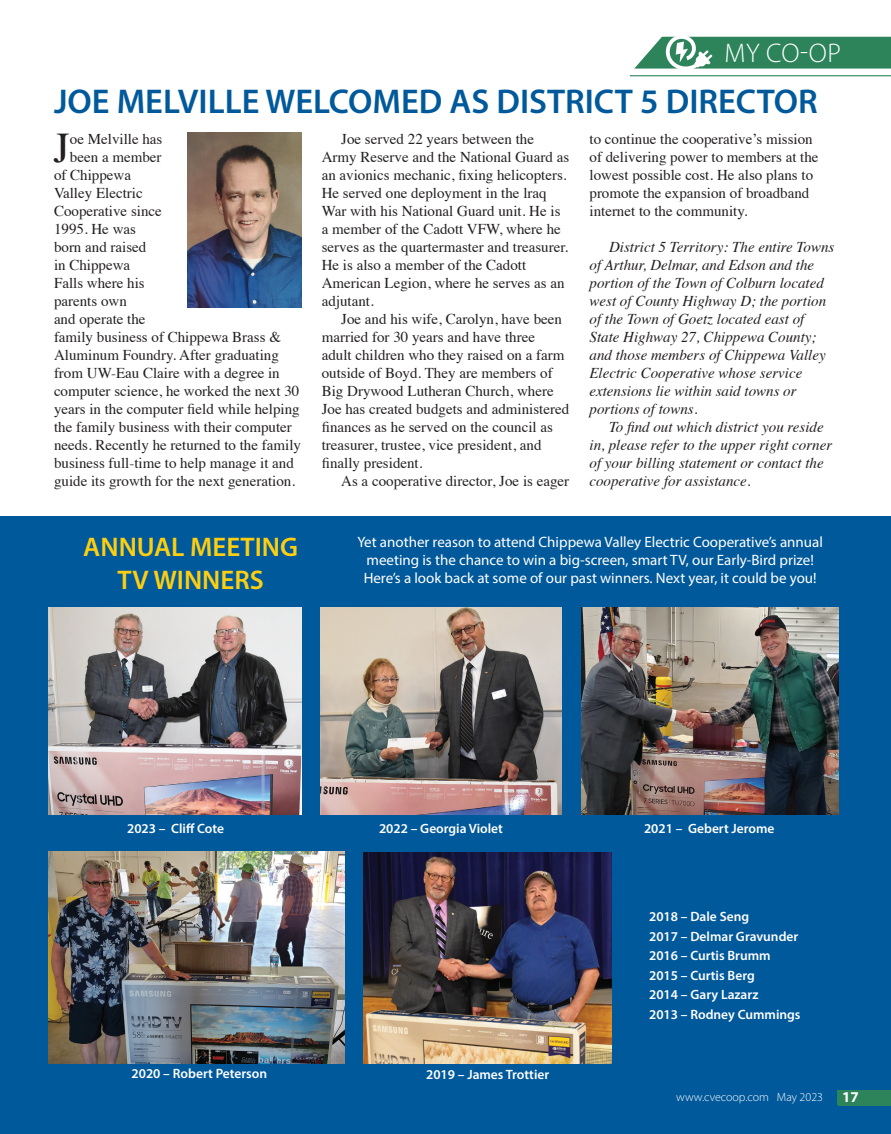
<style>
.page{position:relative;width:891px;height:1134px;background:#fff}
.page>*{position:absolute;margin:0;border:0;box-sizing:border-box;transform-origin:0 0}
.t1{font:42.15px "Times";color:#231f20}
.t2{font:600 34.5px "Myriad Pro";color:#00599b}
.t3{font:600 27px "Myriad Pro";color:#fece10}
.t4{font:300 27px "Myriad Pro";color:#fff}
.t5{font:15px/18px "Times";color:#231f20}
.t6{font:italic 15px/18px "Times";color:#231f20}
.t7{font:15px/18px "Myriad Pro";color:#fff;text-align:center}
.t8{font:700 15px "Myriad Pro";color:#fff}
.t9{font:600 13.5px "Myriad Pro";color:#fff}
.t10{font:300 12px "Myriad Pro";color:#fff}
</style>
<div class="page">
<div style="left:0;top:516px;width:891px;height:618px;background:#00599b"></div>
<div style="left:838px;top:1091px;width:53px;height:14px;background:#2d845b"></div>
<hr style="left:630px;top:75px;width:261px;height:1px;background:#2d845b">
<svg style="left:634px;top:36px;width:257px;height:33px;background:#4e9775"></svg>
<div style="left:838px;top:1090px;width:53px;height:14px;background:#2d845b"></div>
<img style="left:49px;top:852px;width:296px;height:212px">
<img style="left:581px;top:607px;width:258px;height:207px">
<img style="left:364px;top:852px;width:247px;height:212px">
<img style="left:320px;top:607px;width:242px;height:207px">
<img style="left:49px;top:607px;width:252px;height:207px">
<img style="left:188px;top:133px;width:114px;height:175px">
<p class="t4" style="left:725px;top:36px;width:118px">MY CO-OP</p>
<p class="t2" style="left:54px;top:79px;width:765px">JOE MELVILLE WELCOMED AS DISTRICT 5 DIRECTOR</p>
<p class="t1" style="left:54px;top:109px;width:18px">J</p>
<p class="t5" style="left:70px;top:129px;width:94px">oe Melville has</p>
<p class="t5" style="left:70px;top:147px;width:93px">been a member</p>
<p class="t5" style="left:54px;top:165px;width:79px">of Chippewa</p>
<p class="t5" style="left:54px;top:183px;width:90px">Valley Electric</p>
<p class="t5" style="left:54px;top:201px;width:109px">Cooperative since</p>
<p class="t5" style="left:54px;top:219px;width:84px">1995. He was</p>
<p class="t5" style="left:54px;top:237px;width:94px">born and raised</p>
<p class="t5" style="left:54px;top:255px;width:78px">in Chippewa</p>
<p class="t5" style="left:54px;top:273px;width:92px">Falls where his</p>
<p class="t5" style="left:54px;top:291px;width:74px">parents own</p>
<p class="t5" style="left:54px;top:309px;width:93px">and operate the</p>
<p class="t5" style="left:54px;top:327px;width:229px">family business of Chippewa Brass &amp;</p>
<p class="t5" style="left:54px;top:345px;width:226px">Aluminum Foundry. After graduating</p>
<p class="t5" style="left:54px;top:363px;width:227px">from UW-Eau Claire with a degree in</p>
<p class="t5" style="left:54px;top:381px;width:247px">computer science, he worked the next 30</p>
<p class="t5" style="left:54px;top:399px;width:247px">years in the computer field while helping</p>
<p class="t5" style="left:54px;top:417px;width:239px">the family business with their computer</p>
<p class="t5" style="left:54px;top:435px;width:249px">needs. Recently he returned to the family</p>
<p class="t5" style="left:54px;top:453px;width:241px">business full-time to help manage it and</p>
<p class="t5" style="left:54px;top:471px;width:243px">guide its growth for the next generation.</p>
<p class="t3" style="left:83px;top:530px;width:216px">ANNUAL MEETING</p>
<p class="t3" style="left:118px;top:563px;width:148px">TV WINNERS</p>
<p class="t5" style="left:322px;top:129px;width:249px;text-indent:20px">Joe served 22 years between the Army Reserve and the National Guard as an avionics mechanic, fixing helicopters.<br>He served one deployment in the lraq War with his National Guard unit. He is a member of the Cadott VFW, where he serves as the quartermaster and treasurer.<br>He is also a member of the Cadott American Legion, where he serves as an adjutant.</p>
<p class="t5" style="left:322px;top:309px;width:249px;text-indent:20px">Joe and his wife, Carolyn, have been married for 30 years and have three<br>adult children who they raised on a farm outside of Boyd. They are members of Big Drywood Lutheran Church, where Joe has created budgets and administered finances as he served on the council as treasurer, trustee, vice president, and finally president.</p>
<p class="t5" style="left:341px;top:471px;width:229px">As a cooperative director, Joe is eager</p>
<p class="t5" style="left:590px;top:129px;width:231px">to continue the cooperative’s mission of delivering power to members at the lowest possible cost. He also plans to promote the expansion of broadband internet to the community.</p>
<p class="t6" style="left:590px;top:237px;width:246px;text-indent:20px">District 5 Territory: The entire Towns of Arthur, Delmar, and Edson and the portion of the Town of Colburn located west of County Highway D; the portion of the Town of Goetz located east of State Highway 27, Chippewa County; and those members of Chippewa Valley Electric Cooperative whose service extensions lie within said towns or portions of towns.</p>
<p class="t6" style="left:590px;top:417px;width:244px;text-indent:20px">To find out which district you reside in, please refer to the upper right corner of your billing statement or contact the cooperative for assistance.</p>
<p class="t7" style="left:357px;top:533px;width:467px">Yet another reason to attend Chippewa Valley Electric Cooperative’s annual meeting is the chance to win a big-screen, smart TV, our Early-Bird prize!<br>Here’s a look back at some of our past winners. Next year, it could be you!</p>
<p class="t9" style="left:127px;top:820px;width:99px">2023 – Cliff Cote</p>
<p class="t9" style="left:379px;top:820px;width:125px">2022 – Georgia Violet</p>
<p class="t9" style="left:644px;top:820px;width:132px">2021 – Gebert Jerome</p>
<p class="t9" style="left:132px;top:1065px;width:137px">2020 – Robert Peterson</p>
<p class="t9" style="left:426px;top:1065px;width:125px">2019 – James Trottier</p>
<p class="t9" style="left:649px;top:908px;width:102px">2018 – Dale Seng</p>
<p class="t9" style="left:649px;top:927px;width:151px">2017 – Delmar Gravunder</p>
<p class="t9" style="left:649px;top:947px;width:123px">2016 – Curtis Brumm</p>
<p class="t9" style="left:649px;top:966px;width:107px">2015 – Curtis Berg</p>
<p class="t9" style="left:649px;top:986px;width:111px">2014 – Gary Lazarz</p>
<p class="t9" style="left:649px;top:1005px;width:153px">2013 – Rodney Cummings</p>
<p class="t10" style="left:676px;top:1090px;width:148px">www.cvecoop.com May 2023</p>
<p class="t8" style="left:842px;top:1087px;width:18px">17</p>
</div>
